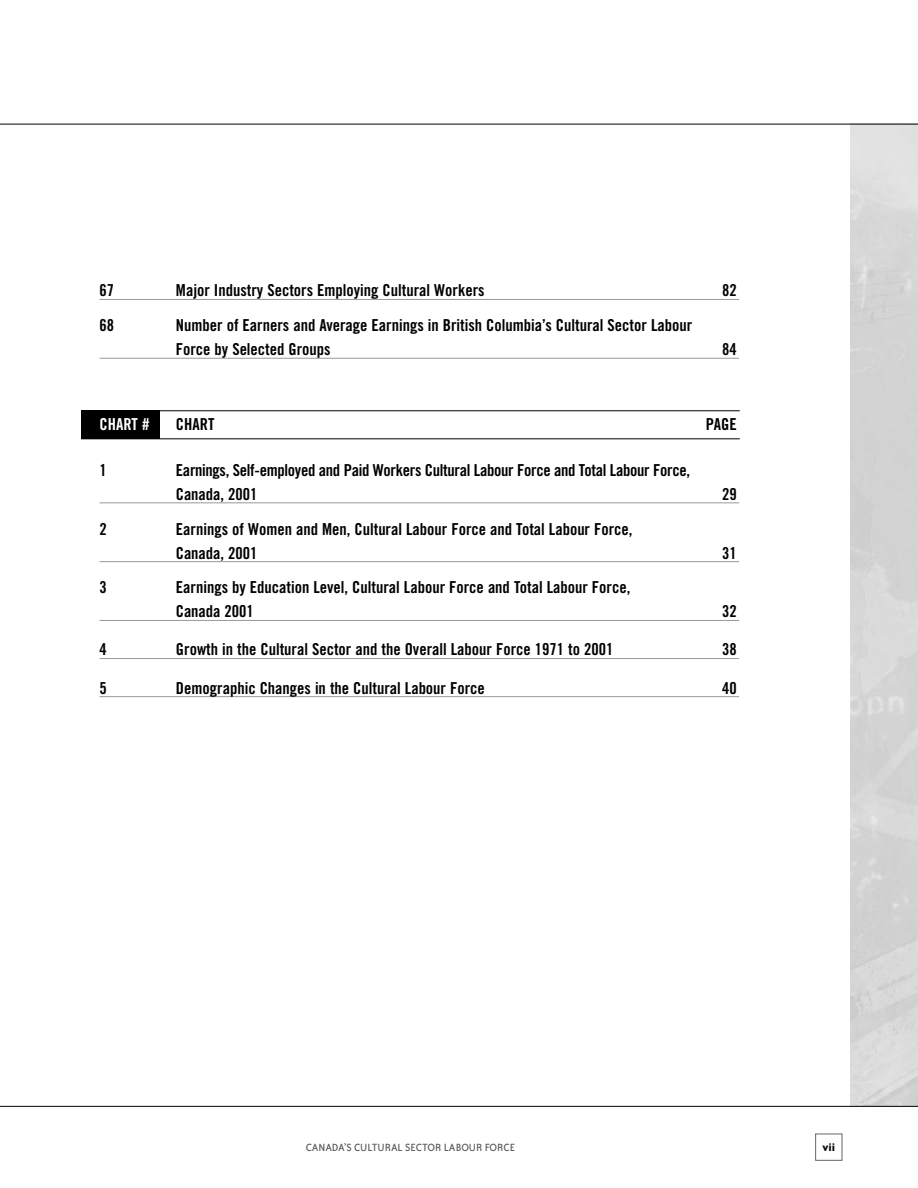
<style>
.page{position:relative;width:918px;height:1188px;background:#fff}
.page>*{position:absolute;margin:0;border:0;box-sizing:border-box;transform-origin:0 0}
.t1{font:16.5px/24px "Trade Gothic Bold Cond Twenty";color:#000}
.t2{font:16.5px/24px "Trade Gothic Bold Cond Twenty";letter-spacing:-.02em;color:#000}
.t3{font:16.5px "Trade Gothic Bold Cond Twenty";color:#fff}
.t4{font:700 12.75px "Bailey Sans ITC";color:#000}
.t5{font:12px "Bailey Sans ITC";color:#595959}
</style>
<div class="page">
<div style="left:815px;top:1134px;width:27px;height:27px;border:1px solid #666"></div>
<hr style="left:0;top:1106px;width:918px;height:1px;background:#000">
<hr style="left:0;top:124px;width:918px;height:1px;background:#000">
<div style="left:81px;top:411px;width:78px;height:28px;background:#000"></div>
<hr style="left:81px;top:410px;width:659px;height:1px;background:#000">
<hr style="left:81px;top:438px;width:659px;height:1px;background:#000">
<hr style="left:100px;top:299px;width:639px;height:1px;background:#999">
<hr style="left:100px;top:358px;width:639px;height:1px;background:#999">
<hr style="left:100px;top:503px;width:639px;height:1px;background:#999">
<hr style="left:100px;top:561px;width:639px;height:1px;background:#999">
<hr style="left:100px;top:620px;width:639px;height:1px;background:#999">
<hr style="left:100px;top:658px;width:639px;height:1px;background:#999">
<hr style="left:100px;top:696px;width:639px;height:1px;background:#999">
<p class="t1" style="left:100px;top:280px;width:16px">67</p>
<p class="t1" style="left:176px;top:280px;width:310px">Major Industry Sectors Employing Cultural Workers</p>
<p class="t1" style="left:722px;top:280px;width:16px">82</p>
<p class="t1" style="left:100px;top:315px;width:16px">68</p>
<p class="t1" style="left:176px;top:315px;width:518px">Number of Earners and Average Earnings in British Columbia’s Cultural Sector Labour<br>Force by Selected Groups</p>
<p class="t1" style="left:722px;top:339px;width:16px">84</p>
<p class="t3" style="left:100px;top:418px;width:51px">CHART #</p>
<p class="t1" style="left:176px;top:414px;width:40px">CHART</p>
<p class="t1" style="left:706px;top:414px;width:33px">PAGE</p>
<p class="t1" style="left:100px;top:459px;width:9px">1</p>
<p class="t2" style="left:176px;top:459px;width:516px">Earnings, Self-employed and Paid Workers Cultural Labour Force and Total Labour Force,<br>Canada, 2001</p>
<p class="t1" style="left:722px;top:483px;width:16px">29</p>
<p class="t1" style="left:100px;top:518px;width:9px">2</p>
<p class="t1" style="left:176px;top:518px;width:458px">Earnings of Women and Men, Cultural Labour Force and Total Labour Force,<br>Canada, 2001</p>
<p class="t1" style="left:100px;top:577px;width:9px">3</p>
<p class="t1" style="left:176px;top:577px;width:456px">Earnings by Education Level, Cultural Labour Force and Total Labour Force,<br>Canada 2001</p>
<p class="t1" style="left:722px;top:542px;width:16px">31</p>
<p class="t1" style="left:722px;top:601px;width:16px">32</p>
<p class="t1" style="left:100px;top:639px;width:9px">4</p>
<p class="t1" style="left:176px;top:639px;width:439px">Growth in the Cultural Sector and the Overall Labour Force 1971 to 2001</p>
<p class="t1" style="left:722px;top:639px;width:16px">38</p>
<p class="t1" style="left:100px;top:677px;width:9px">5</p>
<p class="t1" style="left:176px;top:677px;width:310px">Demographic Changes in the Cultural Labour Force</p>
<p class="t1" style="left:722px;top:677px;width:16px">40</p>
<p class="t5" style="left:306px;top:1143px;width:211px">CANADA’S CULTURAL SECTOR LABOUR FORCE</p>
<p class="t4" style="left:823px;top:1142px;width:14px">vii</p>
</div>
